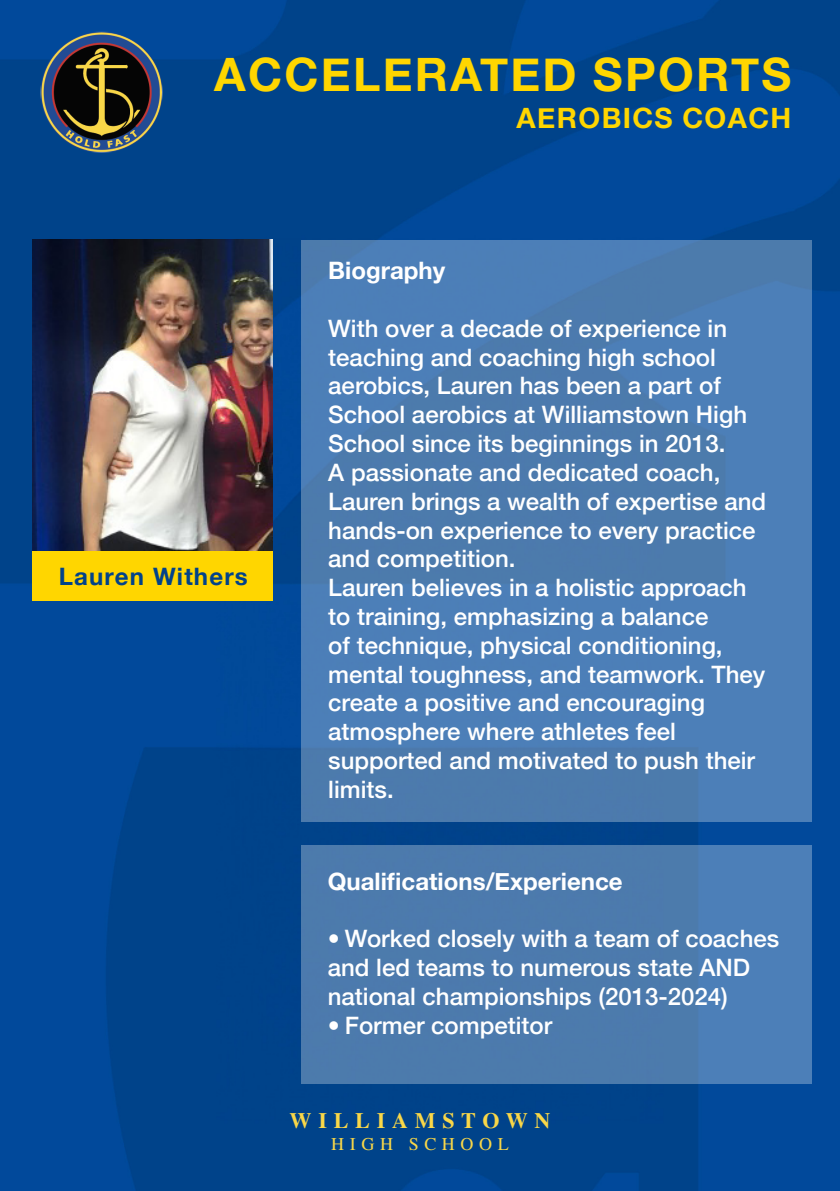
<style>
.page{position:relative;width:840px;height:1191px;background:#fff}
.page>*{position:absolute;margin:0;border:0;box-sizing:border-box;transform-origin:0 0}
.t1{font:700 46px "Helvetica Neue";letter-spacing:.05em;color:#ffd600}
.t2{font:700 28px "Helvetica Neue";letter-spacing:.05em;color:#ffd600}
.t3{font:500 24px/28.8px "Helvetica Neue";color:#fff}
.t4{font:700 24px "Helvetica Neue";color:#fff}
.t5{font:700 24px "Helvetica Neue";letter-spacing:.05em;color:#01428a}
.t6{font:700 22px "STIX General";letter-spacing:.31em;color:#f9d748}
.t7{font:18px "STIX General";letter-spacing:.31em;color:#f9d748}
</style>
<div class="page">
<img style="left:0;top:0;width:839px;height:1191px">
<div style="left:33px;top:239px;width:240px;height:362px;background:#ffd600"></div>
<img style="left:33px;top:239px;width:240px;height:311px">
<div style="left:300px;top:240px;width:511px;height:582px;background:#4c7eb8"></div>
<div style="left:300px;top:845px;width:511px;height:238px;background:#4c7bac"></div>
<img style="left:39px;top:27px;width:127px;height:128px">
<p class="t1" style="left:214px;top:38px;width:578px">ACCELERATED SPORTS</p>
<p class="t2" style="left:516px;top:96px;width:276px">AEROBICS COACH</p>
<p class="t5" style="left:59px;top:557px;width:190px">Lauren Withers</p>
<p class="t4" style="left:328px;top:252px;width:118px">Biography</p>
<p class="t3" style="left:328px;top:312px;width:439px">With over a decade of experience in teaching and coaching high school aerobics, Lauren has been a part of School aerobics at Williamstown High School since its beginnings in 2013.<br>A passionate and dedicated coach, Lauren brings a wealth of expertise and hands-on experience to every practice and competition.</p>
<p class="t3" style="left:328px;top:571px;width:438px">Lauren believes in a holistic approach to training, emphasizing a balance<br>of technique, physical conditioning, mental toughness, and teamwork. They create a positive and encouraging atmosphere where athletes feel supported and motivated to push their limits.</p>
<p class="t4" style="left:327px;top:862px;width:296px">Qualifications/Experience</p>
<p class="t3" style="left:327px;top:922px;width:452px">• Worked closely with a team of coaches and led teams to numerous state AND national championships (2013-2024)</p>
<p class="t3" style="left:327px;top:1009px;width:226px">• Former competitor</p>
<p class="t6" style="left:289px;top:1104px;width:262px">WILLIAMSTOWN</p>
<p class="t7" style="left:331px;top:1131px;width:179px">HIGH SCHOOL</p>
</div>
